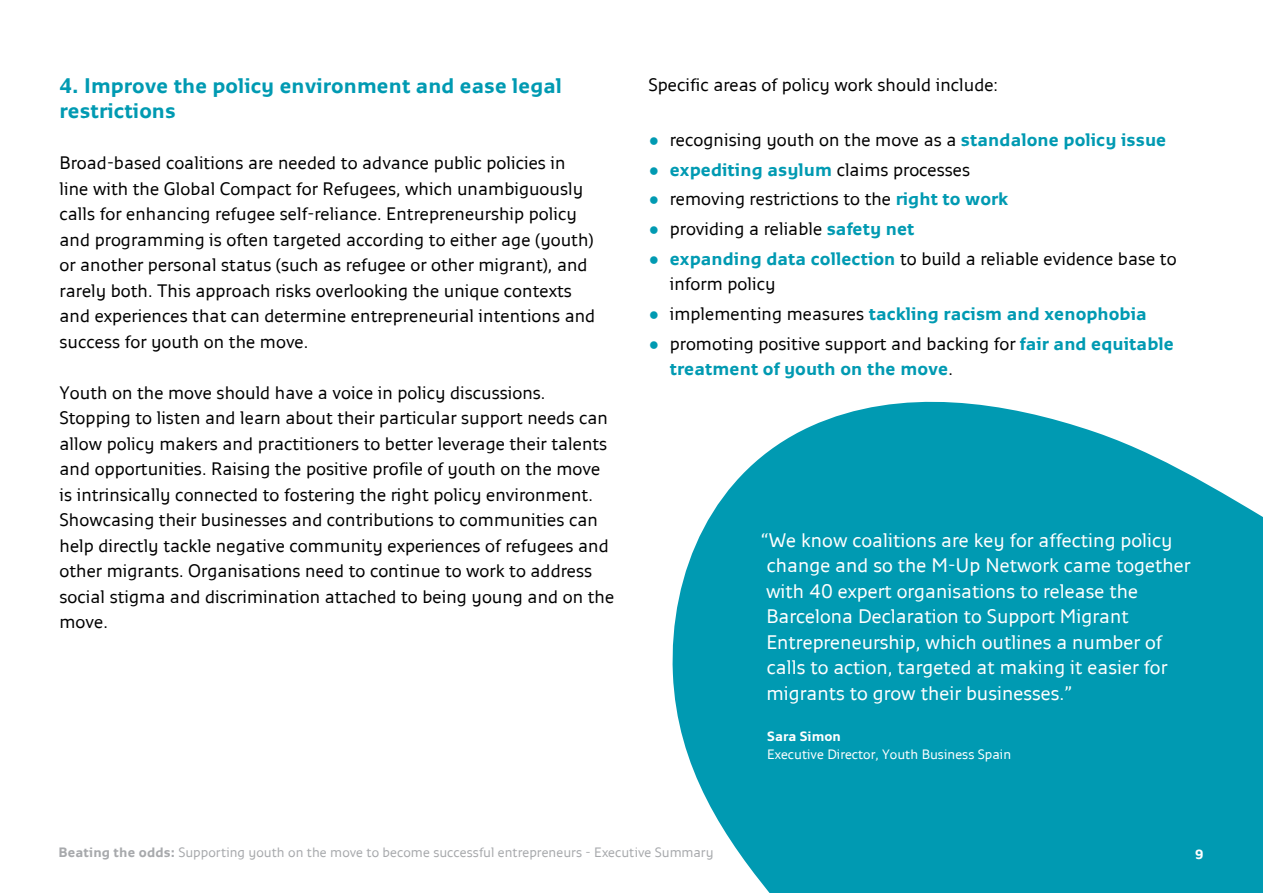
<style>
.page{position:relative;width:1263px;height:893px;background:#fff}
.page>*{position:absolute;margin:0;border:0;box-sizing:border-box;transform-origin:0 0}
.t1{font:700 21px/25.5px "Monitor Pro";color:#009ab2}
.t2{font:19.5px/25.5px "Monitor Pro Normal";color:#fff}
.t3{font:18px/25.5px "Monitor Pro Normal";color:#000}
.t4{font:700 18px "Monitor Pro";color:#009ab2}
.t5{font:13.5px "Monitor Pro Normal";color:#a7a9ac}
.t6{font:13.5px "Monitor Pro Normal";color:#fff}
.t7{font:700 13.5px "Monitor";color:#fff}
.t8{font:700 13.5px "Monitor Pro";color:#fff}
.s1{font-family:"Monitor Pro";font-weight:700;color:#009ab2}
.s2{font-family:"Monitor Pro Normal";font-weight:400;color:#000}
.s3{font-family:"Monitor Pro";font-weight:700}
</style>
<div class="page">
<svg style="left:672px;top:401px;width:591px;height:492px;background:#1ea6bb"></svg>
<p class="t1" style="left:60px;top:73px;width:504px">4. Improve the policy environment and ease legal restrictions</p>
<p class="t3" style="left:60px;top:150px;width:537px">Broad-based coalitions are needed to advance public policies in line with the Global Compact for Refugees, which unambiguously calls for enhancing refugee self-reliance. Entrepreneurship policy and programming is often targeted according to either age (youth) or another personal status (such as refugee or other migrant), and rarely both. This approach risks overlooking the unique contexts and experiences that can determine entrepreneurial intentions and success for youth on the move.</p>
<p class="t3" style="left:60px;top:380px;width:556px">Youth on the move should have a voice in policy discussions.<br>Stopping to listen and learn about their particular support needs can allow policy makers and practitioners to better leverage their talents and opportunities. Raising the positive profile of youth on the move is intrinsically connected to fostering the right policy environment.<br>Showcasing their businesses and contributions to communities can help directly tackle negative community experiences of refugees and other migrants. Organisations need to continue to work to address social stigma and discrimination attached to being young and on the move.</p>
<p class="t3" style="left:648px;top:71px;width:351px">Specific areas of policy work should include:</p>
<p class="t3" style="left:648px;top:127px;width:519px"><span class="s1">•</span> recognising youth on the move as a <span class="s1">standalone policy issue</span></p>
<p class="t4" style="left:648px;top:159px;width:323px">• expediting asylum <span class="s2">claims processes</span></p>
<p class="t3" style="left:648px;top:186px;width:361px"><span class="s1">•</span> removing restrictions to the <span class="s1">right to work</span></p>
<p class="t3" style="left:648px;top:216px;width:268px"><span class="s1">•</span> providing a reliable <span class="s1">safety net</span></p>
<p class="t3" style="left:670px;top:246px;width:508px;text-indent:-21px"><span class="s1">• expanding data collection</span> to build a reliable evidence base to inform policy</p>
<p class="t4" style="left:648px;top:303px;width:500px">• <span class="s2">implementing measures</span> tackling racism and xenophobia</p>
<p class="t3" style="left:648px;top:331px;width:527px"><span class="s1">•</span> promoting positive support and backing for <span class="s1">fair and equitable</span></p>
<p class="t4" style="left:670px;top:358px;width:285px">treatment of youth on the move<span class="s2">.</span></p>
<p class="t2" style="left:761px;top:527px;width:431px">“We know coalitions are key for affecting policy change and so the M-Up Network came together with 40 expert organisations to release the Barcelona Declaration to Support Migrant Entrepreneurship, which outlines a number of calls to action, targeted at making it easier for migrants to grow their businesses.”</p>
<p class="t7" style="left:767px;top:728px;width:75px">Sara Simon</p>
<p class="t6" style="left:767px;top:746px;width:246px">Executive Director, Youth Business Spain</p>
<p class="t5" style="left:58px;top:844px;width:657px"><span class="s3">Beating the odds:</span> Supporting youth on the move to become successful entrepreneurs - Executive Summary</p>
<p class="t8" style="left:1195px;top:846px;width:10px">9</p>
</div>
